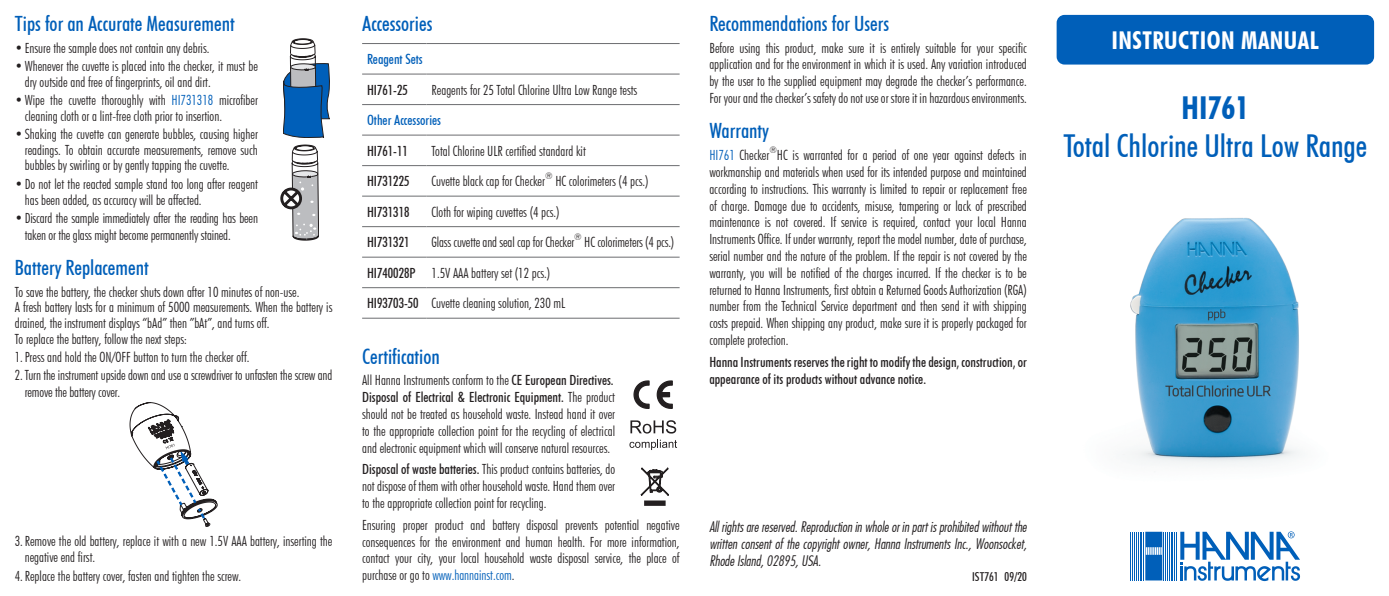
<style>
.page{position:relative;width:1389px;height:596px;background:#fff}
.page>*{position:absolute;margin:0;border:0;box-sizing:border-box;transform-origin:0 0}
.t1{font:500 condensed 31.5px "Futura BT";color:#005fb9}
.t2{font:700 condensed 31.5px "Futura BT";color:#005fb9}
.t3{font:700 condensed 24.5px "Futura BT";letter-spacing:.02em;color:#fff}
.t4{font:500 condensed 21px "Futura BT";color:#005fb9}
.t5{font:300 condensed 14px/16.8px "Futura BT";color:#231f20}
.t6{font:14px/16.8px "Futura Lt Cn BT Italic";color:#231f20;text-align:justify}
.t7{font:500 condensed 14px/16.8px "Futura BT";color:#231f20}
.t8{font:500 condensed 14px "Futura BT";color:#005fb9}
.t9{font:500 condensed 12.25px "Futura BT";color:#231f20}
.t10{font:300 condensed 9.1px "Futura BT";color:#231f20}
.s1{color:#005fb9}
.s2{font-weight:500}
</style>
<div class="page">
<img style="left:1123px;top:218px;width:177px;height:247px">
<div style="left:1057px;top:15px;width:317px;height:49px;background:#005fb9;border-radius:8px"></div>
<hr style="left:1176px;top:531px;width:1px;height:49px;background:#005fb9">
<hr style="left:1175px;top:531px;width:1px;height:49px;background:#005fb9">
<hr style="left:1173px;top:531px;width:1px;height:49px;background:#005fb9">
<hr style="left:1171px;top:531px;width:1px;height:49px;background:#005fb9">
<hr style="left:1169px;top:531px;width:1px;height:49px;background:#005fb9">
<hr style="left:1167px;top:531px;width:1px;height:49px;background:#005fb9">
<hr style="left:1165px;top:531px;width:1px;height:49px;background:#005fb9">
<hr style="left:1164px;top:531px;width:1px;height:49px;background:#005fb9">
<hr style="left:1143px;top:531px;width:1px;height:49px;background:#005fb9">
<hr style="left:1142px;top:531px;width:1px;height:49px;background:#005fb9">
<hr style="left:1140px;top:531px;width:1px;height:49px;background:#005fb9">
<hr style="left:1138px;top:531px;width:1px;height:49px;background:#005fb9">
<hr style="left:1136px;top:531px;width:1px;height:49px;background:#005fb9">
<hr style="left:1134px;top:531px;width:1px;height:49px;background:#005fb9">
<hr style="left:1133px;top:531px;width:1px;height:49px;background:#005fb9">
<hr style="left:1131px;top:531px;width:1px;height:49px;background:#005fb9">
<svg style="left:1145px;top:531px;width:17px;height:49px"></svg>
<svg style="left:1180px;top:531px;width:120px;height:49px"></svg>
<svg style="left:130px;top:402px;width:87px;height:124px"></svg>
<svg style="left:283px;top:39px;width:47px;height:99px"></svg>
<svg style="left:280px;top:145px;width:39px;height:95px"></svg>
<hr style="left:362px;top:43px;width:65px;height:1px;background:#6c6d70">
<hr style="left:427px;top:43px;width:253px;height:1px;background:#6c6d70">
<hr style="left:362px;top:74px;width:65px;height:1px;background:#6c6d70">
<hr style="left:427px;top:74px;width:253px;height:1px;background:#6c6d70">
<hr style="left:362px;top:104px;width:65px;height:1px;background:#6c6d70">
<hr style="left:427px;top:104px;width:253px;height:1px;background:#6c6d70">
<hr style="left:362px;top:135px;width:65px;height:1px;background:#6c6d70">
<hr style="left:427px;top:135px;width:253px;height:1px;background:#6c6d70">
<hr style="left:362px;top:165px;width:65px;height:1px;background:#6c6d70">
<hr style="left:427px;top:165px;width:253px;height:1px;background:#6c6d70">
<hr style="left:362px;top:196px;width:65px;height:1px;background:#6c6d70">
<hr style="left:427px;top:196px;width:253px;height:1px;background:#6c6d70">
<hr style="left:362px;top:226px;width:65px;height:1px;background:#6c6d70">
<hr style="left:427px;top:226px;width:253px;height:1px;background:#6c6d70">
<hr style="left:362px;top:257px;width:65px;height:1px;background:#6c6d70">
<hr style="left:427px;top:257px;width:253px;height:1px;background:#6c6d70">
<hr style="left:362px;top:287px;width:65px;height:1px;background:#6c6d70">
<hr style="left:427px;top:287px;width:253px;height:1px;background:#6c6d70">
<hr style="left:362px;top:318px;width:65px;height:1px;background:#6c6d70">
<hr style="left:427px;top:318px;width:253px;height:1px;background:#6c6d70">
<svg style="left:633px;top:380px;width:17px;height:29px"></svg>
<svg style="left:656px;top:380px;width:17px;height:29px"></svg>
<svg style="left:630px;top:420px;width:46px;height:13px"></svg>
<svg style="left:629px;top:439px;width:48px;height:10px"></svg>
<svg style="left:640px;top:467px;width:29px;height:38px"></svg>
<h3 class="t4" style="left:15px;top:11px;width:221px">Tips for an Accurate Measurement</h3>
<p class="t5" style="left:15px;top:39px;width:196px">•Ensure the sample does not contain any debris.</p>
<p class="t5" style="left:25px;top:58px;width:235px;line-height:15.8px;text-indent:-10px">•Whenever the cuvette is placed into the checker, it must be dry outside and free of fingerprints, oil and dirt.</p>
<p class="t5" style="left:25px;top:92px;width:235px;line-height:15.8px;text-indent:-10px">•Wipe the cuvette thoroughly with <span class="s1">HI731318</span> microfiber cleaning cloth or a lint-free cloth prior to insertion.</p>
<p class="t5" style="left:25px;top:126px;width:235px;line-height:15.8px;text-align:justify;text-indent:-10px">•Shaking the cuvette can generate bubbles, causing higher readings. To obtain accurate measurements, remove such bubbles by swirling or by gently tapping the cuvette.</p>
<p class="t5" style="left:25px;top:176px;width:235px;line-height:15.8px;text-indent:-10px">•Do not let the reacted sample stand too long after reagent has been added, as accuracy will be affected.</p>
<p class="t5" style="left:25px;top:209px;width:235px;text-indent:-10px">•Discard the sample immediately after the reading has been taken or the glass might become permanently stained.</p>
<h3 class="t4" style="left:15px;top:254px;width:135px">Battery Replacement</h3>
<p class="t5" style="left:15px;top:283px;width:319px;line-height:15.8px">To save the battery, the checker shuts down after 10 minutes of non-use.<br>A fresh battery lasts for a minimum of 5000 measurements. When the battery is drained, the instrument displays “bAd” then ”bAt”, and turns off.<br>To replace the battery, follow the next steps:</p>
<p class="t5" style="left:15px;top:347px;width:319px;line-height:18.2px">1.Press and hold the ON/OFF button to turn the checker off.<br>2.Turn the instrument upside down and use a screwdriver to unfasten the screw and</p>
<p class="t5" style="left:25px;top:383px;width:97px">remove the battery cover.</p>
<p class="t5" style="left:25px;top:532px;width:309px;line-height:15.8px;text-indent:-10px">3.Remove the old battery, replace it with a new 1.5V AAA battery, inserting the negative end first.</p>
<p class="t5" style="left:15px;top:567px;width:228px">4.Replace the battery cover, fasten and tighten the screw.</p>
<h3 class="t4" style="left:362px;top:11px;width:72px">Accessories</h3>
<p class="t8" style="left:367px;top:51px;width:57px">Reagent Sets</p>
<p class="t7" style="left:367px;top:81px;width:42px">HI761-25</p>
<p class="t5" style="left:432px;top:81px;width:207px">Reagents for 25 Total Chlorine Ultra Low Range tests</p>
<p class="t8" style="left:367px;top:112px;width:75px">Other Accessories</p>
<p class="t7" style="left:367px;top:142px;width:42px">HI761-11</p>
<p class="t5" style="left:432px;top:142px;width:156px">Total Chlorine ULR certified standard kit</p>
<p class="t7" style="left:367px;top:172px;width:44px">HI731225</p>
<p class="t5" style="left:432px;top:172px;width:115px">Cuvette black cap for Checker</p>
<p class="t10" style="left:545px;top:170px;width:9px">®</p>
<p class="t5" style="left:555px;top:172px;width:95px">HC colorimeters (4 pcs.)</p>
<p class="t7" style="left:367px;top:203px;width:44px">HI731318</p>
<p class="t5" style="left:432px;top:203px;width:130px">Cloth for wiping cuvettes (4 pcs.)</p>
<p class="t7" style="left:367px;top:233px;width:44px">HI731321</p>
<p class="t5" style="left:432px;top:233px;width:144px">Glass cuvette and seal cap for Checker</p>
<p class="t10" style="left:574px;top:231px;width:9px">®</p>
<p class="t5" style="left:584px;top:233px;width:92px">HC colorimeters (4 pcs.)</p>
<p class="t5" style="left:367px;top:257px;width:200px;line-height:30.4px"><span class="s2">HI740028P</span> 1.5V AAA battery set (12 pcs.)<br><span class="s2">HI93703-50</span> Cuvette cleaning solution, 230 mL</p>
<h3 class="t4" style="left:362px;top:343px;width:79px">Certification</h3>
<p class="t5" style="left:362px;top:371px;width:254px;text-align:justify">All Hanna Instruments conform to the <span class="s2">CE European Directives.<br>Disposal of Electrical &amp; Electronic Equipment.</span> The product should not be treated as household waste. Instead hand it over to the appropriate collection point for the recycling of electrical and electronic equipment which will conserve natural resources.</p>
<p class="t5" style="left:362px;top:460px;width:254px;text-align:justify"><span class="s2">Disposal of waste batteries.</span> This product contains batteries, do not dispose of them with other household waste. Hand them over to the appropriate collection point for recycling.</p>
<p class="t5" style="left:362px;top:516px;width:319px;text-align:justify">Ensuring proper product and battery disposal prevents potential negative consequences for the environment and human health. For more information, contact your city, your local household waste disposal service, the place of purchase or go to <span class="s1">www.hannainst.com</span>.</p>
<h3 class="t4" style="left:709px;top:11px;width:181px">Recommendations for Users</h3>
<p class="t5" style="left:709px;top:39px;width:319px;text-align:justify">Before using this product, make sure it is entirely suitable for your specific application and for the environment in which it is used. Any variation introduced by the user to the supplied equipment may degrade the checker’s performance.<br>For your and the checker’s safety do not use or store it in hazardous environments.</p>
<h3 class="t4" style="left:709px;top:118px;width:61px">Warranty</h3>
<p class="t5" style="left:709px;top:146px;width:62px"><span class="s1">HI761</span> Checker</p>
<p class="t10" style="left:769px;top:144px;width:9px">®</p>
<p class="t5" style="left:709px;top:146px;width:319px;text-align:justify;text-indent:68px">HC is warranted for a period of one year against defects in workmanship and materials when used for its intended purpose and maintained according to instructions. This warranty is limited to repair or replacement free of charge. Damage due to accidents, misuse, tampering or lack of prescribed maintenance is not covered. If service is required, contact your local Hanna Instruments Office. If under warranty, report the model number, date of purchase, serial number and the nature of the problem. If the repair is not covered by the warranty, you will be notified of the charges incurred. If the checker is to be returned to Hanna Instruments, first obtain a Returned Goods Authorization (RGA) number from the Technical Service department and then send it with shipping costs prepaid. When shipping any product, make sure it is properly packaged for complete protection.</p>
<p class="t7" style="left:709px;top:353px;width:319px">Hanna Instruments reserves the right to modify the design, construction, or appearance of its products without advance notice.</p>
<p class="t6" style="left:709px;top:518px;width:319px">All rights are reserved. Reproduction in whole or in part is prohibited without the written consent of the copyright owner, Hanna Instruments Inc., Woonsocket, Rhode Island, 02895, USA.</p>
<p class="t9" style="left:972px;top:568px;width:56px">IST761 09/20</p>
<h2 class="t3" style="left:1111px;top:25px;width:209px">INSTRUCTION MANUAL</h2>
<h1 class="t2" style="left:1182px;top:89px;width:69px">HI761</h1>
<h1 class="t1" style="left:1063px;top:127px;width:305px">Total Chlorine Ultra Low Range</h1>
</div>
